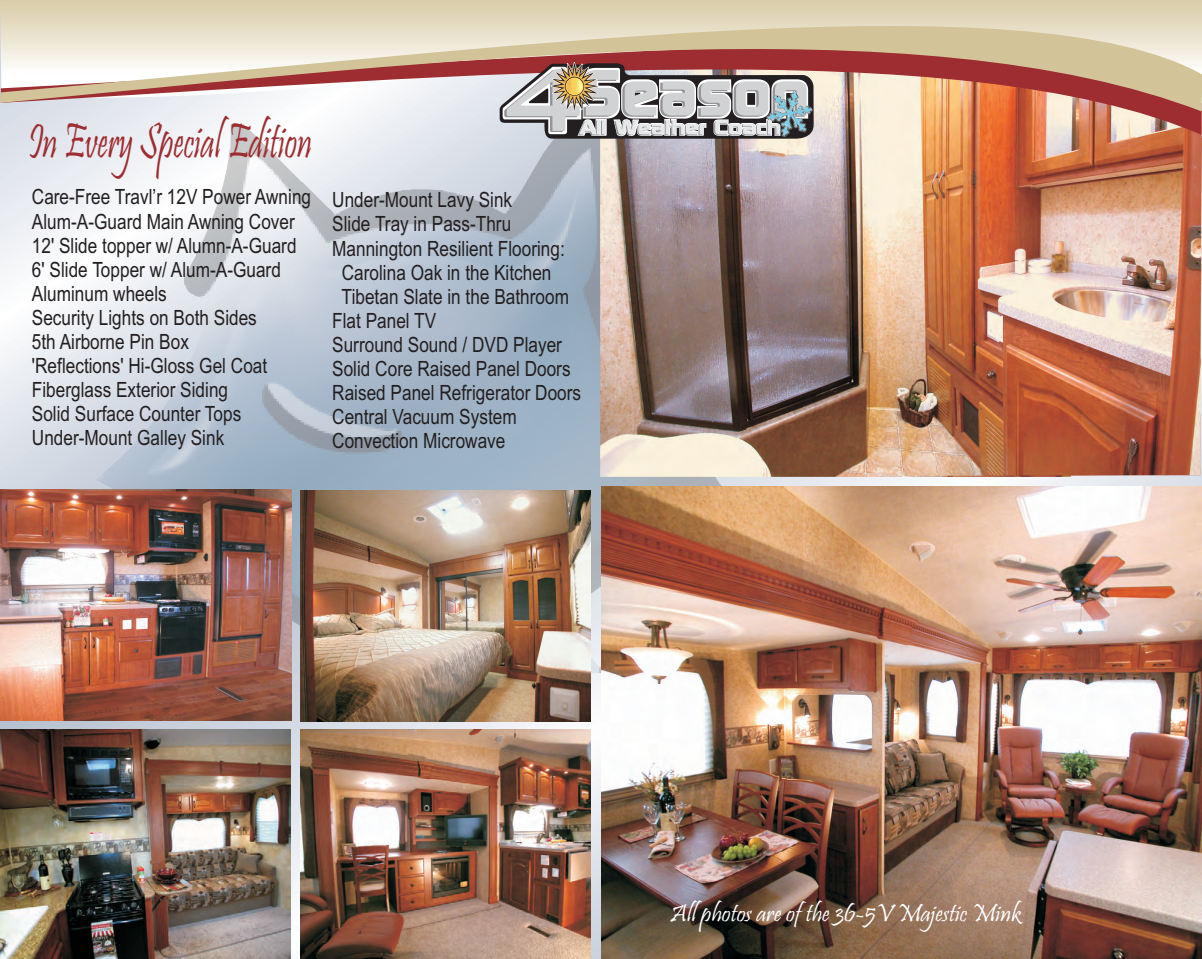
<style>
.page{position:relative;width:1202px;height:959px;background:#fff}
.page>*{position:absolute;margin:0;border:0;box-sizing:border-box;transform-origin:0 0}
.t1{font:50.55px "Pristina";color:#9d2d30;scale:.7 1}
.t2{font:34.05px "Pristina";color:#fff;scale:1.04 1}
.t3{font:25.35px "Pristina";color:#fff}
.t4{font:21px/24.2px "Arial Narrow";color:#231f20}
</style>
<div class="page">
<img style="left:2px;top:135px;width:730px;height:537px">
<img style="left:601px;top:486px;width:600px;height:472px">
<img style="left:301px;top:729px;width:289px;height:229px">
<img style="left:601px;top:135px;width:600px;height:341px">
<img style="left:300px;top:490px;width:290px;height:231px">
<img style="left:1px;top:490px;width:290px;height:230px">
<svg style="left:1px;top:111px;width:1200px;height:24px"></svg>
<svg style="left:1px;top:0;width:1201px;height:111px;background:#dbc3ad"></svg>
<svg style="left:668px;top:900px;width:356px;height:33px;background:#745947"></svg>
<svg style="left:499px;top:58px;width:315px;height:81px;background:#a59696"></svg>
<img style="left:0;top:729px;width:291px;height:229px">
<h1 class="t1" style="left:28px;top:116px;width:407px">In Every Special Edition</h1>
<p class="t4" style="left:32px;top:187px;width:281px">Care-Free Travl’r 12V Power Awning<br>Alum-A-Guard Main Awning Cover<br>12' Slide topper w/ Alumn-A-Guard<br>6' Slide Topper w/ Alum-A-Guard<br>Aluminum wheels<br>Security Lights on Both Sides<br>5th Airborne Pin Box<br>'Reflections' Hi-Gloss Gel Coat<br>Fiberglass Exterior Siding<br>Solid Surface Counter Tops<br>Under-Mount Galley Sink</p>
<p class="t4" style="left:332px;top:190px;width:181px">Under-Mount Lavy Sink</p>
<p class="t4" style="left:332px;top:214px;width:180px">Slide Tray in Pass-Thru</p>
<p class="t4" style="left:332px;top:238px;width:234px">Mannington Resilient Flooring:</p>
<p class="t4" style="left:342px;top:262px;width:211px">Carolina Oak in the Kitchen</p>
<p class="t4" style="left:341px;top:286px;width:229px">Tibetan Slate in the Bathroom</p>
<p class="t4" style="left:332px;top:310px;width:106px">Flat Panel TV</p>
<p class="t4" style="left:332px;top:334px;width:231px">Surround Sound / DVD Player</p>
<p class="t4" style="left:332px;top:358px;width:240px">Solid Core Raised Panel Doors</p>
<p class="t4" style="left:332px;top:382px;width:250px">Raised Panel Refrigerator Doors</p>
<p class="t4" style="left:332px;top:407px;width:186px">Central Vacuum System</p>
<p class="t4" style="left:332px;top:431px;width:175px">Convection Microwave</p>
<h2 class="t2" style="left:694px;top:879px;width:79px">36-5V</h2>
<h2 class="t2" style="left:974px;top:879px;width:79px">36-5V</h2>
<p class="t3" style="left:670px;top:900px;width:352px">All photos are of the 36-5V Majestic Mink</p>
</div>
